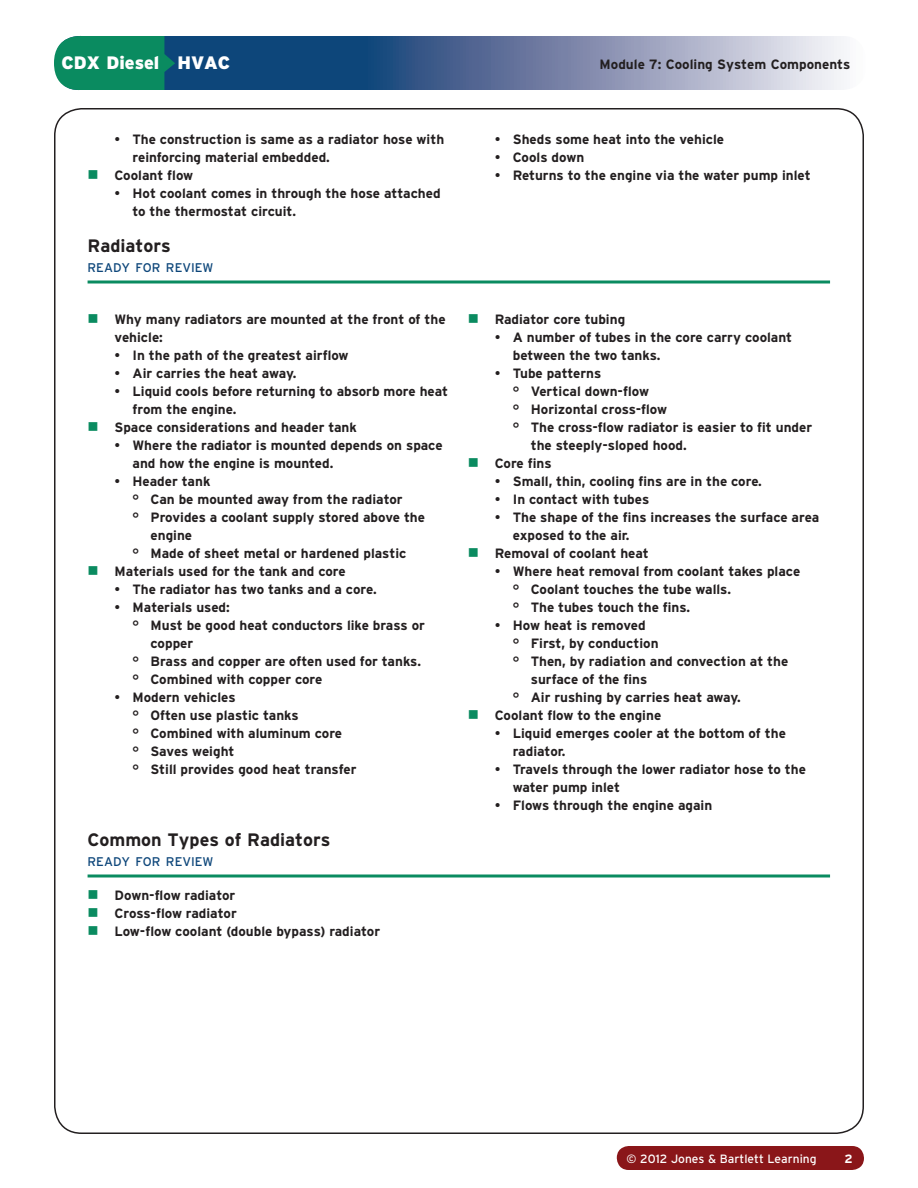
<style>
.page{position:relative;width:918px;height:1188px;background:#fff}
.page>*{position:absolute;margin:0;border:0;box-sizing:border-box;transform-origin:0 0}
.t1{font:700 18px "Interstate";color:#231f20}
.t2{font:900 18px "Interstate";color:#fff}
.t3{font:700 13.5px/18px "Interstate";color:#231f20}
.t4{font:12.6px "Interstate";color:#0d467a}
.t5{font:12px "Interstate";color:#fff}
.t6{font:700 12px "Interstate";color:#fff}
.s1{font-weight:400}
</style>
<div class="page">
<div style="left:617px;top:1146px;width:247px;height:24px;background:#8a1619;border-radius:12px"></div>
<svg style="left:56px;top:36px;width:810px;height:54px;background:#6982a6"></svg>
<svg style="left:54px;top:35px;width:121px;height:55px;background:#178c6a"></svg>
<svg style="left:88px;top:280px;width:742px;height:4px;background:#47a787"></svg>
<svg style="left:88px;top:874px;width:742px;height:4px;background:#47a787"></svg>
<h1 class="t2" style="left:62px;top:53px;width:170px">CDX Diesel HVAC</h1>
<p class="t3" style="left:600px;top:56px;width:252px">Module 7: Cooling System Components</p>
<p class="t3" style="left:115px;top:130px;width:331px"><span class="s1">•</span> The construction is same as a radiator hose with</p>
<p class="t3" style="left:133px;top:148px;width:199px">reinforcing material embedded.</p>
<p class="t3" style="left:115px;top:166px;width:80px">Coolant flow</p>
<p class="t3" style="left:133px;top:184px;width:310px;text-indent:-18px"><span class="s1">•</span> Hot coolant comes in through the hose attached to the thermostat circuit.</p>
<h1 class="t1" style="left:88px;top:235px;width:85px">Radiators</h1>
<p class="t4" style="left:88px;top:259px;width:127px">READY FOR REVIEW</p>
<p class="t3" style="left:115px;top:310px;width:333px">Why many radiators are mounted at the front of the vehicle:</p>
<p class="t3" style="left:115px;top:346px;width:236px"><span class="s1">•</span> In the path of the greatest airflow</p>
<p class="t3" style="left:115px;top:364px;width:183px"><span class="s1">•</span> Air carries the heat away.</p>
<p class="t3" style="left:115px;top:382px;width:335px"><span class="s1">•</span> Liquid cools before returning to absorb more heat</p>
<p class="t3" style="left:133px;top:400px;width:105px">from the engine.</p>
<p class="t3" style="left:115px;top:418px;width:244px">Space considerations and header tank</p>
<p class="t3" style="left:133px;top:436px;width:312px;text-indent:-18px"><span class="s1">•</span> Where the radiator is mounted depends on space and how the engine is mounted.</p>
<p class="t3" style="left:115px;top:472px;width:97px"><span class="s1">•</span> Header tank</p>
<p class="t3" style="left:133px;top:490px;width:272px"><span class="s1">°</span> Can be mounted away from the radiator</p>
<p class="t3" style="left:133px;top:508px;width:294px"><span class="s1">°</span> Provides a coolant supply stored above the</p>
<p class="t3" style="left:151px;top:526px;width:43px">engine</p>
<p class="t3" style="left:133px;top:544px;width:275px"><span class="s1">°</span> Made of sheet metal or hardened plastic</p>
<p class="t3" style="left:115px;top:562px;width:233px">Materials used for the tank and core</p>
<p class="t3" style="left:115px;top:580px;width:264px"><span class="s1">•</span> The radiator has two tanks and a core.</p>
<p class="t3" style="left:115px;top:598px;width:117px"><span class="s1">•</span> Materials used:</p>
<p class="t3" style="left:133px;top:616px;width:294px"><span class="s1">°</span> Must be good heat conductors like brass or</p>
<p class="t3" style="left:151px;top:634px;width:44px">copper</p>
<p class="t3" style="left:133px;top:652px;width:290px"><span class="s1">°</span> Brass and copper are often used for tanks.</p>
<p class="t3" style="left:133px;top:670px;width:191px"><span class="s1">°</span> Combined with copper core</p>
<p class="t3" style="left:133px;top:688px;width:225px;text-indent:-18px"><span class="s1">•</span> Modern vehicles<br><span class="s1">°</span> Often use plastic tanks<br><span class="s1">°</span> Combined with aluminum core<br><span class="s1">°</span> Saves weight<br><span class="s1">°</span> Still provides good heat transfer</p>
<h1 class="t1" style="left:88px;top:829px;width:244px">Common Types of Radiators</h1>
<p class="t4" style="left:88px;top:853px;width:127px">READY FOR REVIEW</p>
<p class="t3" style="left:115px;top:886px;width:267px">Down-flow radiator<br>Cross-flow radiator<br>Low-flow coolant (double bypass) radiator</p>
<p class="t3" style="left:495px;top:130px;width:231px"><span class="s1">•</span> Sheds some heat into the vehicle</p>
<p class="t3" style="left:495px;top:148px;width:91px"><span class="s1">•</span> Cools down</p>
<p class="t3" style="left:495px;top:166px;width:317px"><span class="s1">•</span> Returns to the engine via the water pump inlet</p>
<p class="t3" style="left:495px;top:310px;width:132px">Radiator core tubing</p>
<p class="t3" style="left:513px;top:328px;width:281px;text-indent:-18px"><span class="s1">•</span> A number of tubes in the core carry coolant between the two tanks.</p>
<p class="t3" style="left:495px;top:364px;width:108px"><span class="s1">•</span> Tube patterns</p>
<p class="t3" style="left:513px;top:382px;width:138px"><span class="s1">°</span> Vertical down-flow</p>
<p class="t3" style="left:513px;top:400px;width:156px"><span class="s1">°</span> Horizontal cross-flow</p>
<p class="t3" style="left:513px;top:418px;width:301px"><span class="s1">°</span> The cross-flow radiator is easier to fit under</p>
<p class="t3" style="left:531px;top:436px;width:158px">the steeply-sloped hood.</p>
<p class="t3" style="left:495px;top:454px;width:58px">Core fins</p>
<p class="t3" style="left:495px;top:472px;width:269px"><span class="s1">•</span> Small, thin, cooling fins are in the core.</p>
<p class="t3" style="left:495px;top:490px;width:156px"><span class="s1">•</span> In contact with tubes</p>
<p class="t3" style="left:495px;top:508px;width:326px"><span class="s1">•</span> The shape of the fins increases the surface area</p>
<p class="t3" style="left:513px;top:526px;width:118px">exposed to the air.</p>
<p class="t3" style="left:495px;top:544px;width:156px">Removal of coolant heat</p>
<p class="t3" style="left:513px;top:562px;width:289px;text-indent:-18px"><span class="s1">•</span> Where heat removal from coolant takes place <span class="s1">°</span> Coolant touches the tube walls.<br><span class="s1">°</span> The tubes touch the fins.</p>
<p class="t3" style="left:495px;top:616px;width:152px"><span class="s1">•</span> How heat is removed</p>
<p class="t3" style="left:513px;top:634px;width:147px"><span class="s1">°</span> First, by conduction</p>
<p class="t3" style="left:513px;top:652px;width:277px"><span class="s1">°</span> Then, by radiation and convection at the</p>
<p class="t3" style="left:531px;top:670px;width:118px">surface of the fins</p>
<p class="t3" style="left:513px;top:688px;width:230px"><span class="s1">°</span> Air rushing by carries heat away.</p>
<p class="t3" style="left:495px;top:706px;width:168px">Coolant flow to the engine</p>
<p class="t3" style="left:513px;top:724px;width:275px;text-indent:-18px"><span class="s1">•</span> Liquid emerges cooler at the bottom of the radiator.</p>
<p class="t3" style="left:513px;top:760px;width:295px;text-indent:-18px"><span class="s1">•</span> Travels through the lower radiator hose to the water pump inlet</p>
<p class="t3" style="left:495px;top:796px;width:219px"><span class="s1">•</span> Flows through the engine again</p>
<p class="t5" style="left:627px;top:1151px;width:191px">© 2012 Jones &amp; Bartlett Learning</p>
<p class="t6" style="left:844px;top:1151px;width:10px">2</p>
</div>
